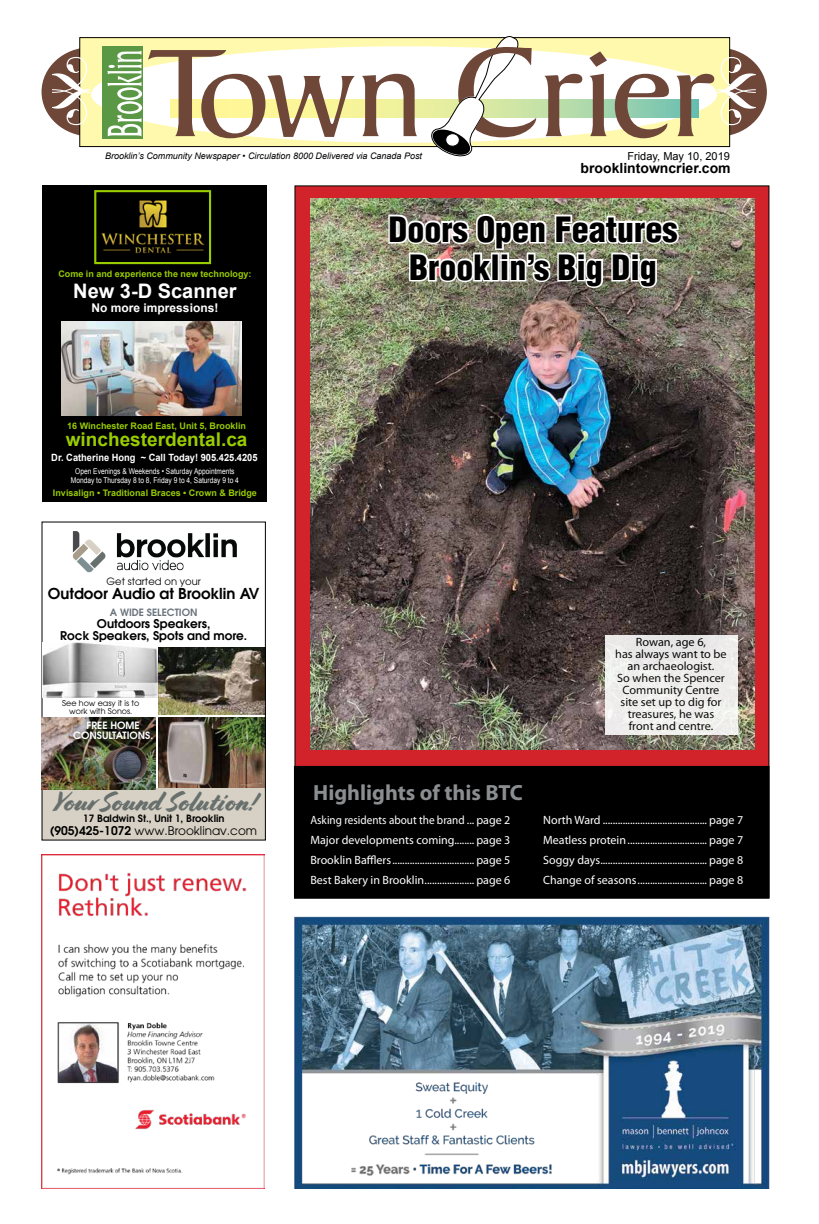
<style>
.page{position:relative;width:819px;height:1224px;background:#fff}
.page>*{position:absolute;margin:0;border:0;box-sizing:border-box;transform-origin:0 0}
.t1{font:900 condensed 34px/38px "Helvetica";color:#000;text-align:center}
.t2{font:27px "Cortado";letter-spacing:-.005em;color:#68706e}
.t3{font:700 22px "Myriad Pro";color:#8b8e90}
.t4{font:700 20px "Arial";color:#fff}
.t5{font:700 19px "Arial";color:#9c0}
.t6{font:600 15px "Avant Garde";color:#000}
.t7{font:700 14px "Arial";color:#000}
.t8{font:12px/20px "Myriad Pro";color:#fff;text-align:justify}
.t9{font:12px/20px "Myriad Pro";color:#fff;text-align:justify;scale:.93 1}
.t10{font:12px/12px "Myriad Pro";color:#000;text-align:center}
.t11{font:600 12px/12px "Avant Garde";color:#000;text-align:center}
.t12{font:12px "Avant Garde";color:#000}
.t13{font:700 12px "Arial";color:#fff}
.t14{font:11px "Arial";color:#000}
.t15{font:700 10px "Arial";color:#fff;scale:.93 1}
.t16{font:600 10px "Avant Garde";color:#000}
.t17{font:600 10px/10px "Avant Garde";color:#fff;text-align:center}
.t18{font:10px "Avant Garde";color:#000}
.t19{font:600 10px "Avant Garde";color:#6a737b}
.t20{font:700 9px "Arial";color:#9c0}
.t21{font:italic 9px "Arial";color:#000}
.t22{font:8px/9px "Arial";color:#fff;text-align:center;scale:.83 1}
.t23{font:8px/8px "Avant Garde";color:#000;text-align:center}
.s1{font-weight:600}
</style>
<div class="page">
<div style="left:295px;top:186px;width:474px;height:712px;background:#d2232a"></div>
<img style="left:310px;top:198px;width:445px;height:552px">
<div style="left:668px;top:47px;width:99px;height:90px;background:#6e4739;border-radius:50%"></div>
<div style="left:42px;top:47px;width:98px;height:89px;background:#6e4739;border-radius:50%"></div>
<div style="left:80px;top:37px;width:650px;height:110px;background:#fff9ad;border:1px solid #000"></div>
<div style="left:91px;top:46px;width:626px;height:97px;background:#fff;border-radius:50%"></div>
<svg style="left:355px;top:99px;width:321px;height:19px"></svg>
<svg style="left:148px;top:50px;width:207px;height:88px"></svg>
<svg style="left:362px;top:74px;width:55px;height:62px"></svg>
<svg style="left:544px;top:74px;width:38px;height:62px"></svg>
<svg style="left:589px;top:51px;width:18px;height:85px"></svg>
<svg style="left:615px;top:74px;width:54px;height:64px"></svg>
<div style="left:102px;top:47px;width:41px;height:92px;background:#5b9845"></div>
<svg style="left:107px;top:51px;width:35px;height:85px"></svg>
<svg style="left:428px;top:36px;width:108px;height:121px"></svg>
<svg style="left:676px;top:57px;width:80px;height:79px"></svg>
<svg style="left:52px;top:57px;width:39px;height:68px"></svg>
<div style="left:294px;top:766px;width:475px;height:132px;background:#000"></div>
<div style="left:294px;top:766px;width:476px;height:133px;border:1px solid #000"></div>
<svg style="left:659px;top:571px;width:7px;height:3px"></svg>
<img style="left:42px;top:855px;width:222px;height:333px">
<img style="left:294px;top:916px;width:476px;height:273px">
<img style="left:159px;top:717px;width:105px;height:71px">
<img style="left:158px;top:647px;width:106px;height:67px">
<div style="left:42px;top:788px;width:223px;height:52px;background:#d7d0c4"></div>
<div style="left:42px;top:522px;width:224px;height:319px;border:1px solid #000"></div>
<img style="left:72px;top:531px;width:165px;height:42px">
<img style="left:42px;top:717px;width:114px;height:72px">
<div style="left:67px;top:715px;width:90px;height:29px;background:#000;opacity:.75"></div>
<img style="left:43px;top:642px;width:115px;height:55px">
<img style="left:387px;top:212px;width:294px;height:78px">
<div style="left:605px;top:635px;width:132px;height:100px;background:#eeedec"></div>
<div style="left:42px;top:186px;width:225px;height:316px;background:#000"></div>
<img style="left:101px;top:200px;width:104px;height:54px">
<div style="left:94px;top:190px;width:117px;height:74px;border:2px solid #9c0"></div>
<img style="left:62px;top:322px;width:180px;height:94px">
<p class="t21" style="left:105px;top:150px;width:319px">Brooklin’s Community Newspaper • Circulation 8000 Delivered via Canada Post</p>
<p class="t14" style="left:627px;top:149px;width:104px">Friday, May 10, 2019</p>
<p class="t7" style="left:581px;top:159px;width:152px">brooklintowncrier.com</p>
<p class="t20" style="left:58px;top:268px;width:195px">Come in and experience the new technology:</p>
<h3 class="t4" style="left:73px;top:278px;width:165px">New 3-D Scanner</h3>
<p class="t13" style="left:92px;top:300px;width:128px">No more impressions!</p>
<p class="t20" style="left:67px;top:420px;width:180px">16 Winchester Road East, Unit 5, Brooklin</p>
<h3 class="t5" style="left:66px;top:427px;width:183px">winchesterdental.ca</h3>
<p class="t15" style="left:51px;top:451px;width:223px">Dr. Catherine Hong ~ Call Today! 905.425.4205</p>
<p class="t20" style="left:53px;top:487px;width:205px">Invisalign • Traditional Braces • Crown &amp; Bridge</p>
<p class="t22" style="left:71px;top:467px;width:204px">Open Evenings &amp; Weekends • Saturday Appointments<br>Monday to Thursday 8 to 8, Friday 9 to 4, Saturday 9 to 4</p>
<p class="t18" style="left:106px;top:576px;width:96px">Get started on your</p>
<p class="t6" style="left:48px;top:584px;width:213px">Outdoor Audio at Brooklin AV</p>
<p class="t19" style="left:110px;top:606px;width:89px">A WIDE SELECTION</p>
<p class="t11" style="left:60px;top:617px;width:189px">Outdoors Speakers,<br>Rock Speakers, Spots and more.</p>
<p class="t23" style="left:62px;top:699px;width:79px">See how easy it is to work with Sonos.</p>
<p class="t17" style="left:73px;top:721px;width:82px">FREE HOME<br>CONSULTATIONS.</p>
<h2 class="t2" style="left:53px;top:785px;width:205px">Your Sound Solution!</h2>
<p class="t16" style="left:83px;top:812px;width:143px">17 Baldwin St., Unit 1, Brooklin</p>
<p class="t12" style="left:50px;top:823px;width:209px"><span class="s1">(905)425-1072</span> www.Brooklinav.com</p>
<h1 class="t1" style="left:389px;top:210px;width:290px">Doors Open Features<br>Brooklin’s Big Dig</h1>
<h3 class="t3" style="left:313px;top:778px;width:211px">Highlights of this BTC</h3>
<p class="t10" style="left:615px;top:636px;width:113px">Rowan, age 6,<br>has always want to be an archaeologist.<br>So when the Spencer<br>Community Centre site set up to dig for treasures, he was front and centre.</p>
<p class="t9" style="left:310px;top:810px;width:217px">Asking residents about the brand ... page 2<br>Major developments coming........ page 3<br>Brooklin Bafflers................................. page 5<br>Best Bakery in Brooklin.................... page 6</p>
<p class="t8" style="left:543px;top:810px;width:202px">North Ward .......................................... page 7<br>Meatless protein................................ page 7<br>Soggy days........................................... page 8<br>Change of seasons............................ page 8</p>
</div>
